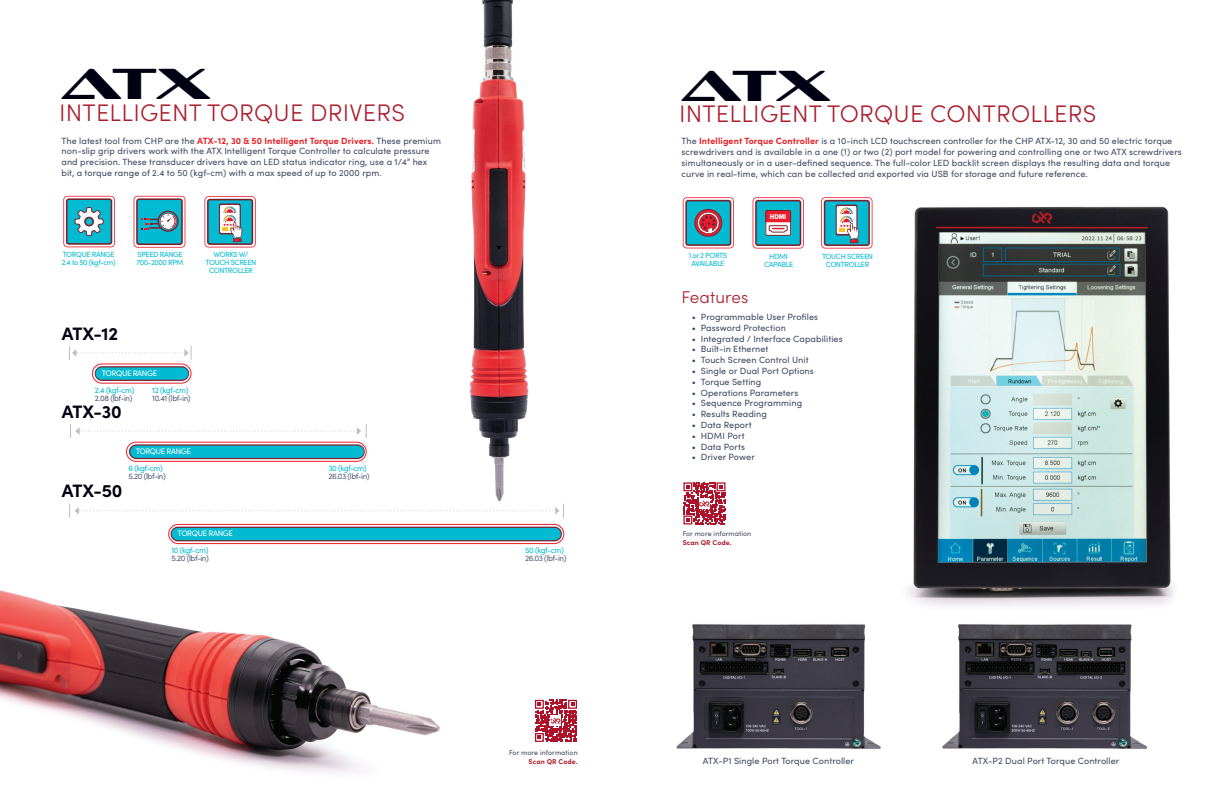
<style>
.page{position:relative;width:1224px;height:792px;background:#fff}
.page>*{position:absolute;margin:0;border:0;box-sizing:border-box;transform-origin:0 0}
.PRODUCT_TITLE{font:44.3px "Sofachrome Bk";letter-spacing:-.115em;color:#000012}
.t1{font:300 24px "Sofia Pro";letter-spacing:.01em;color:#aa1d2d}
.PRODUCT_TITLE-2{font:700 18px "Sofia Pro";letter-spacing:-.01em;color:#000012}
.t2{font:300 17px "Sofia Pro";letter-spacing:.01em;color:#aa1d2d}
.t3{font:9px/10.8px "Sofia Pro";letter-spacing:.01em;color:#3c475f}
.t4{font:8px "Sofia Pro";letter-spacing:-.05em;color:#515b73}
.t5{font:8px "Sofia Pro";letter-spacing:-.05em;color:#03bad3}
.t6{font:8px "Sofia Pro";letter-spacing:-.05em;color:#fff}
.t7{font:7.5px/8px "Sofia Pro";letter-spacing:-.05em;color:#03bad3;text-align:center}
.t8{font:7.2px "Proxima Nova Cond Extrabld";color:#fff}
.t9{font:7px/9px "Sofia Pro";letter-spacing:.01em;color:#3c475f}
.s1{font-weight:700;color:#e61e25}
.s2{font-weight:700;color:#aa1d2d}
</style>
<div class="page">
<img style="left:872px;top:199px;width:302px;height:407px">
<img style="left:676px;top:624px;width:205px;height:125px">
<img style="left:942px;top:624px;width:206px;height:125px">
<svg style="left:753px;top:197px;width:51px;height:52px;background:#7799a8"></svg>
<svg style="left:683px;top:197px;width:51px;height:51px;background:#6b8fa0"></svg>
<svg style="left:821px;top:197px;width:51px;height:52px"></svg>
<svg style="left:683px;top:482px;width:42px;height:43px"></svg>
<img style="left:0;top:534px;width:501px;height:239px">
<div style="left:95px;top:366px;width:94px;height:15px;border:2px solid #79222e;border-radius:6px"></div>
<div style="left:129px;top:444px;width:236px;height:15px;border:2px solid #79222e;border-radius:6px"></div>
<div style="left:171px;top:527px;width:391px;height:14px;border:2px solid #79222e;border-radius:6px"></div>
<img style="left:469px;top:0;width:60px;height:502px">
<svg style="left:204px;top:196px;width:52px;height:51px"></svg>
<svg style="left:63px;top:196px;width:52px;height:51px"></svg>
<svg style="left:134px;top:196px;width:51px;height:52px;background:#57a4b5"></svg>
<div style="left:96px;top:367px;width:92px;height:13px;background:#03bad3;border-radius:6px"></div>
<div style="left:130px;top:446px;width:234px;height:12px;background:#03bad3;border-radius:6px"></div>
<div style="left:172px;top:528px;width:389px;height:12px;background:#03bad3;border-radius:6px"></div>
<div style="left:92px;top:363px;width:100px;height:21px;border:1px solid #eb1c2c;border-radius:10px"></div>
<div style="left:126px;top:442px;width:241px;height:20px;border:1px solid #eb1c2c;border-radius:10px"></div>
<div style="left:168px;top:524px;width:396px;height:20px;border:1px solid #eb1c2c;border-radius:10px"></div>
<svg style="left:69px;top:346px;width:123px;height:14px"></svg>
<svg style="left:70px;top:424px;width:297px;height:14px"></svg>
<svg style="left:69px;top:504px;width:495px;height:14px"></svg>
<svg style="left:535px;top:700px;width:42px;height:42px"></svg>
<p class="PRODUCT_TITLE" style="left:62px;top:56px;width:151px">ATX</p>
<p class="t1" style="left:59px;top:95px;width:347px">INTELLIGENT TORQUE DRIVERS</p>
<p class="t3" style="left:62px;top:135px;width:381px">The latest tool from CHP are the <span class="s1">ATX-12, 30 &amp; 50 Intelligent Torque Drivers.</span> These premium non-slip grip drivers work with the ATX Intelligent Torque Controller to calculate pressure and precision. These transducer drivers have an LED status indicator ring, use a 1/4” hex bit, a torque range of 2.4 to 50 (kgf-cm) with a max speed of up to 2000 rpm.</p>
<p class="t7" style="left:62px;top:250px;width:56px;text-align:left">TORQUE RANGE<br>2.4 to 50 (kgf-cm)</p>
<p class="t7" style="left:137px;top:250px;width:49px;text-align:left">SPEED RANGE<br>700-2000 RPM</p>
<p class="t7" style="left:206px;top:250px;width:52px">WORKS W/<br>TOUCH SCREEN</p>
<p class="t7" style="left:209px;top:266px;width:45px">CONTROLLER</p>
<p class="PRODUCT_TITLE-2" style="left:62px;top:320px;width:58px">ATX-12</p>
<p class="t6" style="left:102px;top:367px;width:57px">TORQUE RANGE</p>
<p class="t5" style="left:95px;top:384px;width:41px">2.4 (kgf-cm)</p>
<p class="t4" style="left:95px;top:392px;width:39px">2.08 (lbf-in)</p>
<p class="PRODUCT_TITLE-2" style="left:62px;top:398px;width:61px">ATX-30</p>
<p class="t5" style="left:152px;top:384px;width:38px">12 (kgf-cm)</p>
<p class="t4" style="left:152px;top:392px;width:40px">10.41 (lbf-in)</p>
<p class="t6" style="left:136px;top:446px;width:57px">TORQUE RANGE</p>
<p class="t5" style="left:128px;top:462px;width:36px">6 (kgf-cm)</p>
<p class="t4" style="left:128px;top:471px;width:39px">5.20 (lbf-in)</p>
<p class="PRODUCT_TITLE-2" style="left:62px;top:476px;width:62px">ATX-50</p>
<p class="t6" style="left:178px;top:528px;width:57px">TORQUE RANGE</p>
<p class="t5" style="left:171px;top:544px;width:38px">10 (kgf-cm)</p>
<p class="t4" style="left:171px;top:552px;width:39px">5.20 (lbf-in)</p>
<p class="t5" style="left:328px;top:462px;width:40px">30 (kgf-cm)</p>
<p class="t4" style="left:328px;top:471px;width:43px">26.03 (lbf-in)</p>
<p class="t5" style="left:525px;top:544px;width:40px">50 (kgf-cm)</p>
<p class="t4" style="left:525px;top:552px;width:43px">26.03 (lbf-in)</p>
<p class="t9" style="left:509px;top:748px;width:70px;text-align:right">For more information<br><span class="s2">Scan QR Code.</span></p>
<p class="PRODUCT_TITLE" style="left:682px;top:57px;width:151px">ATX</p>
<p class="t1" style="left:679px;top:96px;width:419px">INTELLIGENT TORQUE CONTROLLERS</p>
<p class="t3" style="left:682px;top:135px;width:502px">The <span class="s1">Intelligent Torque Controller</span> is a 10-inch LCD touchscreen controller for the CHP ATX-12, 30 and 50 electric torque screwdrivers and is available in a one (1) or two (2) port model for powering and controlling one or two ATX screwdrivers simultaneously or in a user-defined sequence. The full-color LED backlit screen displays the resulting data and torque curve in real-time, which can be collected and exported via USB for storage and future reference.</p>
<p class="t8" style="left:770px;top:212px;width:18px">HDMI</p>
<p class="t7" style="left:689px;top:251px;width:40px">1 or 2 PORTS</p>
<p class="t7" style="left:691px;top:259px;width:35px">AVAILABLE</p>
<p class="t7" style="left:764px;top:252px;width:31px">HDMI<br>CAPABLE</p>
<p class="t7" style="left:822px;top:252px;width:52px">TOUCH SCREEN</p>
<p class="t7" style="left:826px;top:260px;width:45px">CONTROLLER</p>
<p class="t2" style="left:681px;top:285px;width:69px">Features</p>
<p class="t3" style="left:692px;top:311px;width:128px">• Programmable User Profiles</p>
<p class="t3" style="left:692px;top:322px;width:96px">• Password Protection</p>
<p class="t3" style="left:692px;top:332px;width:152px">• Integrated / Interface Capabilities</p>
<p class="t3" style="left:692px;top:343px;width:78px">• Built-in Ethernet</p>
<p class="t3" style="left:692px;top:354px;width:118px">• Touch Screen Control Unit</p>
<p class="t3" style="left:692px;top:365px;width:124px">• Single or Dual Port Options</p>
<p class="t3" style="left:692px;top:376px;width:71px">• Torque Setting</p>
<p class="t3" style="left:692px;top:386px;width:108px">• Operations Parameters</p>
<p class="t3" style="left:692px;top:397px;width:112px">• Sequence Programming</p>
<p class="t3" style="left:692px;top:408px;width:77px">• Results Reading</p>
<p class="t3" style="left:692px;top:419px;width:61px">• Data Report</p>
<p class="t3" style="left:692px;top:430px;width:54px">• HDMI Port</p>
<p class="t3" style="left:692px;top:440px;width:55px">• Data Ports</p>
<p class="t3" style="left:692px;top:451px;width:65px">• Driver Power</p>
<p class="t9" style="left:683px;top:529px;width:70px">For more information<br><span class="s2">Scan QR Code.</span></p>
<p class="t3" style="left:703px;top:755px;width:153px">ATX-P1 Single Port Torque Controller</p>
<p class="t3" style="left:973px;top:755px;width:148px">ATX-P2 Dual Port Torque Controller</p>
</div>
